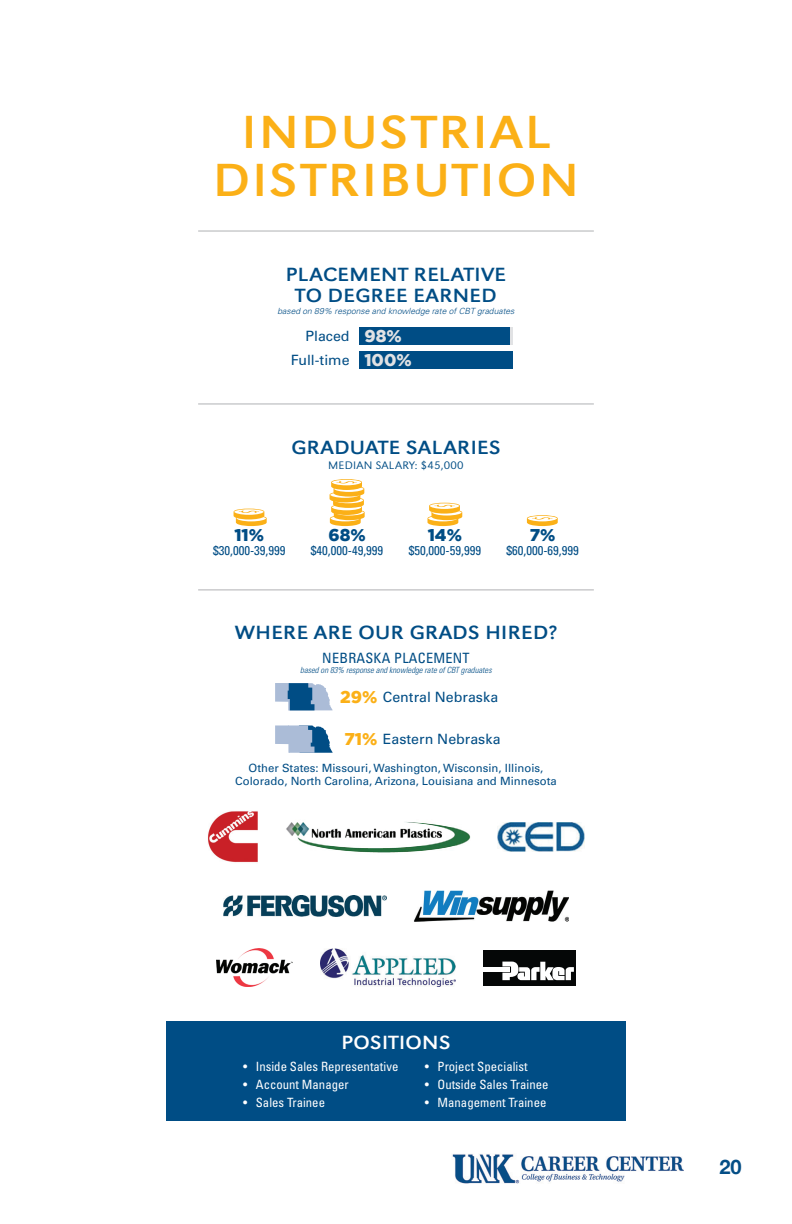
<style>
.page{position:relative;width:792px;height:1224px;background:#fff}
.page>*{position:absolute;margin:0;border:0;box-sizing:border-box;transform-origin:0 0}
.t1{font:48.2px/48.2px "URW Grotesk TOT Reg Ext Wid";letter-spacing:.05em;color:#fbb017;text-align:center}
.t2{font:700 20px "Helvetica Neue";color:#044e86}
.t3{font:19.8px/21.2px "URW Grotesk TOT Reg Ext Wid";letter-spacing:.02em;color:#004d85;text-align:center}
.t4{font:19.8px "URW Grotesk TOT Reg Ext Wid";letter-spacing:.02em;color:#fff}
.t5{font:900 17px "Gotham";color:#004d85}
.t6{font:900 17px/24px "Gotham";color:#e1e2e4}
.t7{font:900 17px "Gotham";color:#fbb017}
.t8{font:14.2px/24px "Univers LT Std";color:#004d85;text-align:right}
.t9{font:condensed 14.2px "Univers LT Std";letter-spacing:.02em;color:#004d85}
.t10{font:condensed 12.8px "Univers LT Std";color:#fff}
.t11{font:condensed 12.8px "Univers LT Std";color:#004d85}
.t12{font:11.4px/13.6px "Univers LT Std";color:#004d85;text-align:center}
.t13{font:11.4px "URW Grotesk TOT Lig Wid";letter-spacing:.02em;color:#004d85}
.t14{font:italic 300 8.6px "Univers LT Std";color:#004d85}
.t15{font:italic 300 condensed 8.6px "Univers LT Std";color:#004d85}
</style>
<div class="page">
<img style="left:452px;top:1154px;width:232px;height:30px">
<div style="left:166px;top:1021px;width:460px;height:100px;background:#004d85"></div>
<hr style="left:198px;top:230px;width:396px;height:2px;background:#c7c8ca">
<hr style="left:198px;top:403px;width:396px;height:2px;background:#c7c8ca">
<hr style="left:198px;top:589px;width:396px;height:2px;background:#c7c8ca">
<div style="left:359px;top:327px;width:150px;height:18px;background:#004d85"></div>
<div style="left:359px;top:351px;width:153px;height:18px;background:#004d85"></div>
<svg style="left:234px;top:509px;width:33px;height:17px"></svg>
<svg style="left:428px;top:503px;width:34px;height:23px"></svg>
<svg style="left:527px;top:515px;width:31px;height:11px"></svg>
<svg style="left:330px;top:479px;width:35px;height:47px"></svg>
<svg style="left:275px;top:683px;width:58px;height:27px"></svg>
<svg style="left:275px;top:725px;width:58px;height:28px"></svg>
<img style="left:498px;top:823px;width:86px;height:28px">
<img style="left:320px;top:949px;width:135px;height:38px">
<img style="left:223px;top:896px;width:164px;height:20px">
<img style="left:414px;top:890px;width:155px;height:31px">
<img style="left:208px;top:811px;width:50px;height:52px">
<div style="left:483px;top:951px;width:93px;height:35px;background:#050707"></div>
<div style="left:483px;top:967px;width:27px;height:5px;background:#fff"></div>
<svg style="left:502px;top:961px;width:72px;height:19px"></svg>
<img style="left:286px;top:822px;width:184px;height:31px">
<img style="left:216px;top:949px;width:76px;height:38px">
<h1 class="t1" style="left:213px;top:108px;width:367px">INDUSTRIAL<br>DISTRIBUTION</h1>
<h3 class="t3" style="left:286px;top:264px;width:222px">PLACEMENT RELATIVE<br>TO DEGREE EARNED</h3>
<p class="t14" style="left:277px;top:306px;width:239px">based on 89% response and knowledge rate of CBT graduates</p>
<p class="t8" style="left:291px;top:324px;width:60px">Placed<br>Full-time</p>
<h3 class="t6" style="left:364px;top:324px;width:49px">98%<br>100%</h3>
<h3 class="t3" style="left:291px;top:437px;width:211px">GRADUATE SALARIES</h3>
<p class="t13" style="left:328px;top:458px;width:137px">MEDIAN SALARY: $45,000</p>
<h3 class="t5" style="left:234px;top:525px;width:31px">11%</h3>
<p class="t11" style="left:213px;top:542px;width:74px">$30,000-39,999</p>
<h3 class="t5" style="left:328px;top:525px;width:39px">68%</h3>
<p class="t11" style="left:311px;top:542px;width:74px">$40,000-49,999</p>
<h3 class="t5" style="left:428px;top:525px;width:36px">14%</h3>
<p class="t11" style="left:409px;top:542px;width:74px">$50,000-59,999</p>
<h3 class="t5" style="left:530px;top:525px;width:27px">7%</h3>
<p class="t11" style="left:507px;top:542px;width:74px">$60,000-69,999</p>
<h3 class="t3" style="left:235px;top:622px;width:324px">WHERE ARE OUR GRADS HIRED?</h3>
<p class="t9" style="left:322px;top:648px;width:149px">NEBRASKA PLACEMENT</p>
<p class="t15" style="left:300px;top:665px;width:193px">based on 83% response and knowledge rate of CBT graduates</p>
<h3 class="t7" style="left:340px;top:687px;width:39px">29%</h3>
<h3 class="t7" style="left:344px;top:729px;width:34px">71%</h3>
<p class="t8" style="left:383px;top:685px;width:117px">Central Nebraska</p>
<p class="t8" style="left:383px;top:727px;width:119px">Eastern Nebraska</p>
<p class="t12" style="left:235px;top:761px;width:323px">Other States: Missouri, Washington, Wisconsin, Illinois,<br>Colorado, North Carolina, Arizona, Louisiana and Minnesota</p>
<h3 class="t4" style="left:341px;top:1030px;width:111px">POSITIONS</h3>
<p class="t10" style="left:243px;top:1058px;width:157px">• Inside Sales Representative</p>
<p class="t10" style="left:243px;top:1076px;width:107px">• Account Manager</p>
<p class="t10" style="left:243px;top:1095px;width:83px">• Sales Trainee</p>
<p class="t10" style="left:425px;top:1058px;width:104px">• Project Specialist</p>
<p class="t10" style="left:425px;top:1076px;width:125px">• Outside Sales Trainee</p>
<p class="t10" style="left:425px;top:1095px;width:123px">• Management Trainee</p>
<h2 class="t2" style="left:719px;top:1151px;width:24px">20</h2>
</div>
